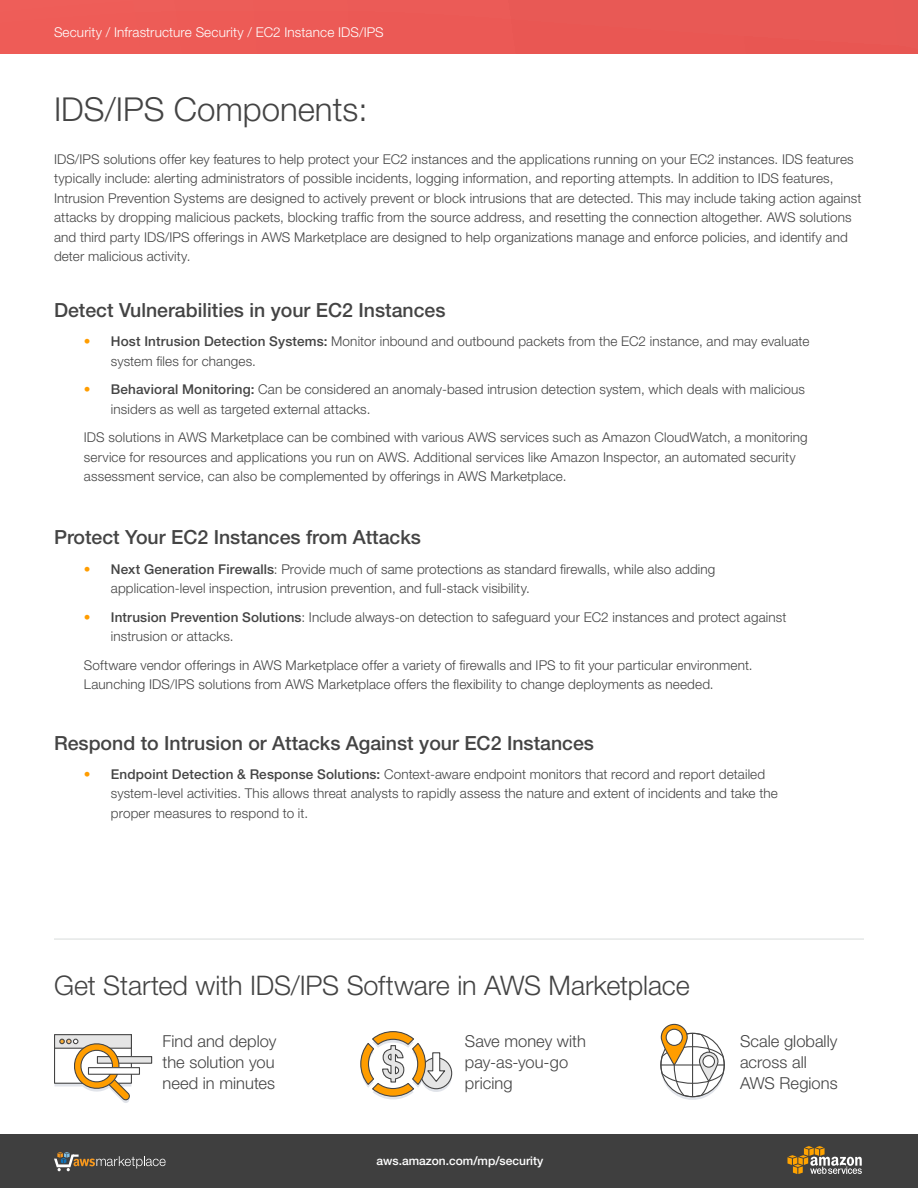
<style>
.page{position:relative;width:918px;height:1188px;background:#fff}
.page>*{position:absolute;margin:0;border:0;box-sizing:border-box;transform-origin:0 0}
.t1{font:300 33px "Helvetica Neue LT Std";color:#444}
.t2{font:300 27px "Helvetica Neue LT Std";letter-spacing:-.005em;color:#444}
.t3{font:500 19.5px "Helvetica Neue LT Std";color:#444}
.t4{font:300 16.5px/21px "Helvetica Neue LT Std";color:#444}
.t5{font:300 13.5px/19.5px "Helvetica Neue LT Std";letter-spacing:.01em;color:#444}
.t6{font:300 13.5px "Helvetica Neue LT Std";letter-spacing:.01em;color:#fff}
.t7{font:500 12px "Helvetica Neue LT Std";color:#fff}
.s1{color:#ff9d00}
.s2{font-weight:500}
</style>
<div class="page">
<div style="left:0;top:1134px;width:918px;height:54px;background:#3f3f3f"></div>
<svg style="left:54px;top:1152px;width:112px;height:19px"></svg>
<svg style="left:787px;top:1146px;width:75px;height:28px"></svg>
<div style="left:0;top:0;width:918px;height:54px;background:#eb5955"></div>
<hr style="left:54px;top:938px;width:810px;height:2px;background:#e5e8e7">
<div style="left:55px;top:1035px;width:76px;height:13px;background:#e5e5e5"></div>
<div style="left:54px;top:1034px;width:78px;height:15px;border:1px solid #444"></div>
<div style="left:97px;top:1057px;width:55px;height:6px;background:#e5e5e5"></div>
<div style="left:97px;top:1056px;width:55px;height:8px;border:1px solid #444"></div>
<svg style="left:55px;top:1038px;width:76px;height:65px"></svg>
<div style="left:88px;top:1068px;width:51px;height:6px;background:#fff"></div>
<div style="left:88px;top:1067px;width:52px;height:8px;border:1px solid #444"></div>
<svg style="left:360px;top:1031px;width:92px;height:68px"></svg>
<svg style="left:660px;top:1032px;width:65px;height:66px"></svg>
<hr style="left:692px;top:1033px;width:1px;height:64px;background:#444">
<hr style="left:661px;top:1064px;width:63px;height:2px;background:#444">
<svg style="left:661px;top:1024px;width:26px;height:41px"></svg>
<div style="left:661px;top:1024px;width:27px;height:42px;border:1px solid #444;border-radius:13px"></div>
<div style="left:666px;top:1029px;width:16px;height:16px;background:#fff;border-radius:50%"></div>
<div style="left:666px;top:1029px;width:17px;height:17px;border:1px solid #444;border-radius:50%"></div>
<svg style="left:700px;top:1052px;width:18px;height:29px"></svg>
<div style="left:699px;top:1052px;width:20px;height:30px;border:1px solid #444;border-radius:9px"></div>
<div style="left:703px;top:1056px;width:11px;height:11px;background:#fff;border-radius:50%"></div>
<div style="left:702px;top:1055px;width:13px;height:13px;border:1px solid #444;border-radius:50%"></div>
<p class="t6" style="left:54px;top:24px;width:331px">Security / Infrastructure Security / EC2 Instance IDS/IPS</p>
<h1 class="t1" style="left:54px;top:89px;width:315px">IDS/IPS Components:</h1>
<p class="t5" style="left:54px;top:149px;width:809px">IDS/IPS solutions offer key features to help protect your EC2 instances and the applications running on your EC2 instances. IDS features typically include: alerting administrators of possible incidents, logging information, and reporting attempts. In addition to IDS features, Intrusion Prevention Systems are designed to actively prevent or block intrusions that are detected. This may include taking action against attacks by dropping malicious packets, blocking traffic from the source address, and resetting the connection altogether. AWS solutions and third party IDS/IPS offerings in AWS Marketplace are designed to help organizations manage and enforce policies, and identify and deter malicious activity.</p>
<h3 class="t3" style="left:54px;top:299px;width:393px">Detect Vulnerabilities in your EC2 Instances</h3>
<p class="t5" style="left:111px;top:331px;width:700px;text-indent:-27px"><span class="s1">•</span> <span class="s2">Host Intrusion Detection Systems:</span> Monitor inbound and outbound packets from the EC2 instance, and may evaluate system files for changes.</p>
<p class="t5" style="left:111px;top:379px;width:696px;text-indent:-27px"><span class="s1">•</span> <span class="s2">Behavioral Monitoring:</span> Can be considered an anomaly-based intrusion detection system, which deals with malicious insiders as well as targeted external attacks.</p>
<p class="t5" style="left:84px;top:427px;width:725px">IDS solutions in AWS Marketplace can be combined with various AWS services such as Amazon CloudWatch, a monitoring service for resources and applications you run on AWS. Additional services like Amazon Inspector, an automated security assessment service, can also be complemented by offerings in AWS Marketplace.</p>
<h3 class="t3" style="left:54px;top:526px;width:369px">Protect Your EC2 Instances from Attacks</h3>
<p class="t5" style="left:111px;top:559px;width:606px;text-indent:-27px"><span class="s1">•</span> <span class="s2">Next Generation Firewalls</span>: Provide much of same protections as standard firewalls, while also adding application-level inspection, intrusion prevention, and full-stack visibility.</p>
<p class="t5" style="left:111px;top:607px;width:677px;text-indent:-27px"><span class="s1">•</span> <span class="s2">Intrusion Prevention Solutions</span>: Include always-on detection to safeguard your EC2 instances and protect against instrusion or attacks.</p>
<p class="t5" style="left:84px;top:655px;width:670px">Software vendor offerings in AWS Marketplace offer a variety of firewalls and IPS to fit your particular environment.<br>Launching IDS/IPS solutions from AWS Marketplace offers the flexibility to change deployments as needed.</p>
<h3 class="t3" style="left:54px;top:731px;width:542px">Respond to Intrusion or Attacks Against your EC2 Instances</h3>
<p class="t5" style="left:111px;top:764px;width:668px;text-indent:-27px"><span class="s1">•</span> <span class="s2">Endpoint Detection &amp; Response Solutions:</span> Context-aware endpoint monitors that record and report detailed system-level activities. This allows threat analysts to rapidly assess the nature and extent of incidents and take the proper measures to respond to it.</p>
<h2 class="t2" style="left:54px;top:969px;width:637px">Get Started with IDS/IPS Software in AWS Marketplace</h2>
<p class="t4" style="left:163px;top:1030px;width:115px;text-align:justify">Find and deploy the solution you need in minutes</p>
<p class="t4" style="left:465px;top:1030px;width:122px">Save money with pay-as-you-go pricing</p>
<p class="t4" style="left:740px;top:1030px;width:99px">Scale globally across all<br>AWS Regions</p>
<p class="t7" style="left:376px;top:1154px;width:168px">aws.amazon.com/mp/security</p>
</div>
